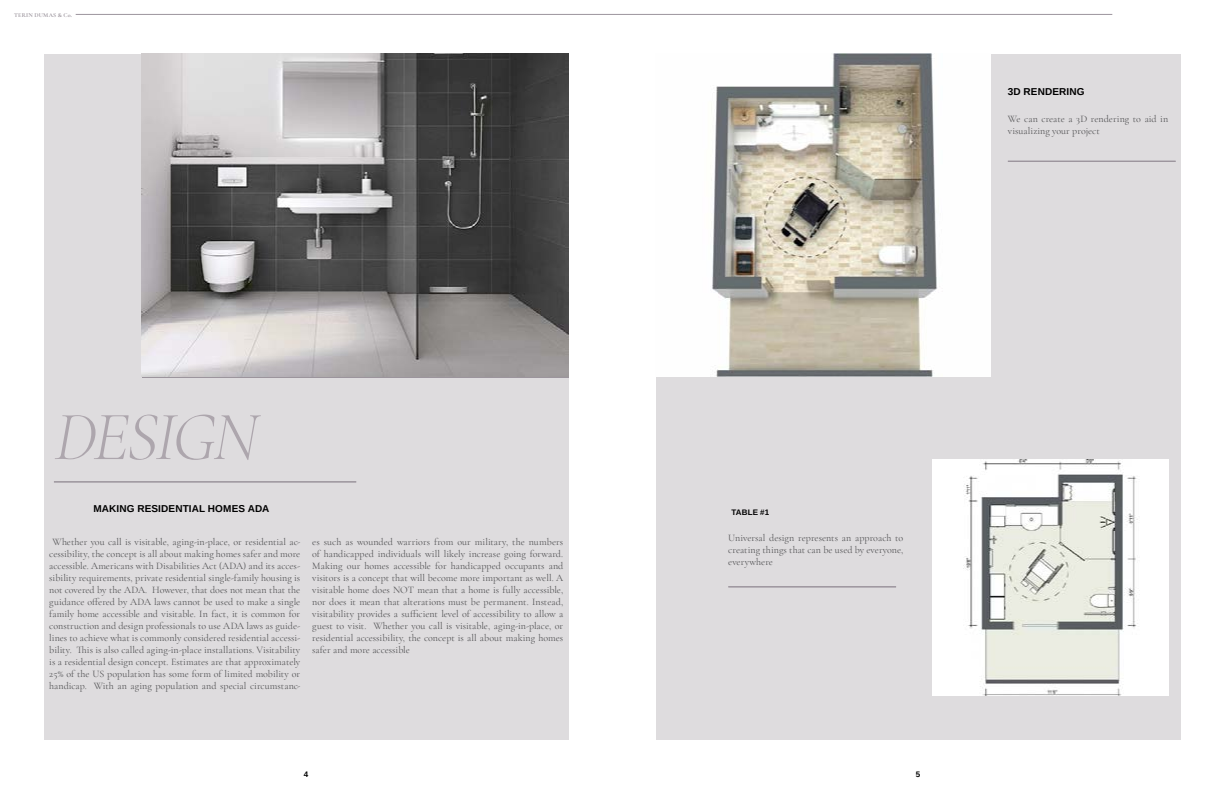
<style>
.page{position:relative;width:1224px;height:792px;background:#fff}
.page>*{position:absolute;margin:0;border:0;box-sizing:border-box;transform-origin:0 0}
.t1{font:italic 300 70px "Cormorant Garamond";letter-spacing:-.05em;color:#ada6ad}
.t2{font:10px/12px "Cormorant Garamond";color:#545456;text-align:justify}
.t3{font:700 10px "Arimo";letter-spacing:.01em;color:#000}
.t4{font:700 8px "Arimo";letter-spacing:.01em;color:#000}
.t5{font:700 6px "Cormorant Garamond";letter-spacing:.035em;color:#9c959d}
</style>
<div class="page">
<div style="left:44px;top:54px;width:524px;height:686px;background:#dedcde"></div>
<div style="left:656px;top:54px;width:524px;height:686px;background:#dedcde"></div>
<img style="left:142px;top:54px;width:427px;height:323px">
<img style="left:933px;top:459px;width:236px;height:237px">
<img style="left:656px;top:54px;width:335px;height:323px">
<hr style="left:76px;top:14px;width:1036px;height:1px;background:#9c959d">
<hr style="left:54px;top:482px;width:302px;height:1px;background:#9c959d">
<hr style="left:728px;top:586px;width:168px;height:1px;background:#9c959d">
<hr style="left:728px;top:587px;width:168px;height:1px;background:#9c959d">
<hr style="left:1008px;top:161px;width:168px;height:1px;background:#9c959d">
<p class="t5" style="left:14px;top:11px;width:59px">TERIN DUMAS &amp; Co.</p>
<p class="t3" style="left:1008px;top:85px;width:78px">3D RENDERING</p>
<p class="t2" style="left:1008px;top:112px;width:162px">We can create a 3D rendering to aid in visualizing your project</p>
<h1 class="t1" style="left:54px;top:396px;width:206px">DESIGN</h1>
<p class="t3" style="left:94px;top:502px;width:177px">MAKING RESIDENTIAL HOMES ADA</p>
<p class="t2" style="left:49px;top:535px;width:252px;text-align:center">Whether you call is visitable, aging-in-place, or residential ac&shy;cessibility, the concept is all about making homes safer and more accessible. Americans with Disabilities Act (ADA) and its acces&shy;sibility requirements, private residential single-family housing is not covered by the ADA. However, that does not mean that the guidance offered by ADA laws cannot be used to make a single family home accessible and visitable. In fact, it is common for construction and design professionals to use ADA laws as guide&shy;lines to achieve what is commonly considered residential accessi&shy;bility. This is also called aging-in-place installations. Visitability is a residential design concept. Estimates are that approximately 25% of the US population has some form of limited mobility or handicap. With an aging population and special circumstanc-</p>
<p class="t2" style="left:312px;top:535px;width:252px">es such as wounded warriors from our military, the numbers of handicapped individuals will likely increase going forward.<br>Making our homes accessible for handicapped occupants and visitors is a concept that will become more important as well. A visitable home does NOT mean that a home is fully accessible, nor does it mean that alterations must be permanent. Instead, visitability provides a sufficient level of accessibility to allow a guest to visit. Whether you call is visitable, aging-in-place, or residential accessibility, the concept is all about making homes safer and more accessible</p>
<p class="t4" style="left:731px;top:507px;width:39px">TABLE #1</p>
<p class="t2" style="left:728px;top:532px;width:177px">Universal design represents an approach to creating things that can be used by everyone, everywhere</p>
<p class="t4" style="left:304px;top:769px;width:6px">4</p>
<p class="t4" style="left:916px;top:769px;width:6px">5</p>
</div>
